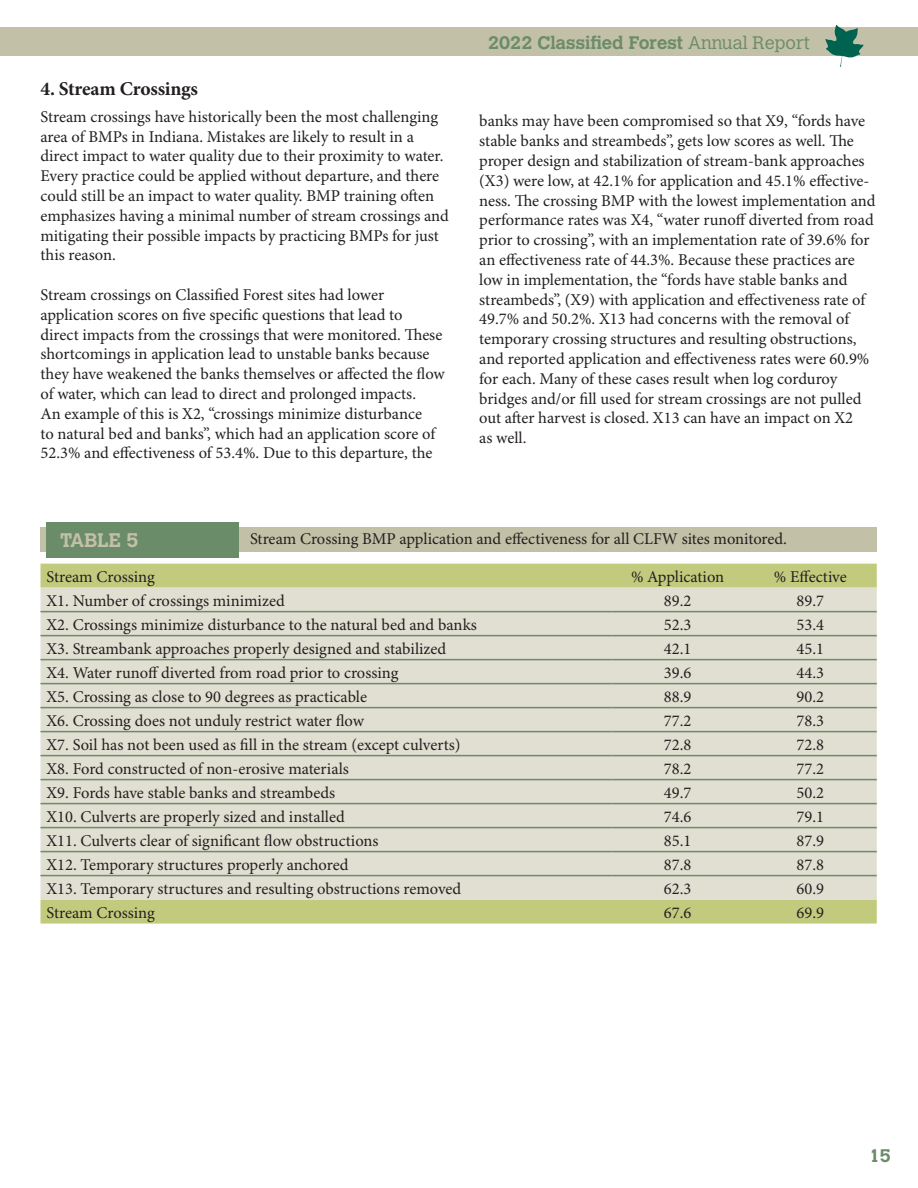
<style>
.page{position:relative;width:918px;height:1188px;background:#fff}
.page>*{position:absolute;margin:0;border:0;box-sizing:border-box;transform-origin:0 0}
.t1{font:700 19.5px "Minion Pro";letter-spacing:-.015em;color:#231f20}
.t2{font:700 19.5px "Calvert MT Std";color:#c2c0a6}
.t3{font:700 18px "Calvert MT Std";color:#6a8c69}
.Body{font:16.5px/19.8px "Minion Pro";color:#231f20}
.s1{font-weight:300}
</style>
<div class="page">
<div style="left:0;top:28px;width:918px;height:28px;background:#c2c0a6"></div>
<svg style="left:825px;top:24px;width:39px;height:43px"></svg>
<div style="left:40px;top:528px;width:838px;height:24px;background:#c2c0a6"></div>
<div style="left:47px;top:522px;width:192px;height:36px;background:#6a8c69"></div>
<div style="left:40px;top:564px;width:837px;height:360px;background:#c2cb7d"></div>
<svg style="left:40px;top:588px;width:837px;height:312px;background:#deddd0"></svg>
<hr style="left:40px;top:611px;width:571px;height:1px;background:#6a8c69">
<hr style="left:611px;top:611px;width:133px;height:1px;background:#6a8c69">
<hr style="left:744px;top:611px;width:133px;height:1px;background:#6a8c69">
<hr style="left:40px;top:635px;width:571px;height:1px;background:#6a8c69">
<hr style="left:611px;top:635px;width:133px;height:1px;background:#6a8c69">
<hr style="left:744px;top:635px;width:133px;height:1px;background:#6a8c69">
<hr style="left:40px;top:659px;width:571px;height:1px;background:#6a8c69">
<hr style="left:611px;top:659px;width:133px;height:1px;background:#6a8c69">
<hr style="left:744px;top:659px;width:133px;height:1px;background:#6a8c69">
<hr style="left:40px;top:683px;width:571px;height:1px;background:#6a8c69">
<hr style="left:611px;top:683px;width:133px;height:1px;background:#6a8c69">
<hr style="left:744px;top:683px;width:133px;height:1px;background:#6a8c69">
<hr style="left:40px;top:707px;width:571px;height:1px;background:#6a8c69">
<hr style="left:611px;top:707px;width:133px;height:1px;background:#6a8c69">
<hr style="left:744px;top:707px;width:133px;height:1px;background:#6a8c69">
<hr style="left:40px;top:731px;width:571px;height:1px;background:#6a8c69">
<hr style="left:611px;top:731px;width:133px;height:1px;background:#6a8c69">
<hr style="left:744px;top:731px;width:133px;height:1px;background:#6a8c69">
<hr style="left:40px;top:755px;width:571px;height:1px;background:#6a8c69">
<hr style="left:611px;top:755px;width:133px;height:1px;background:#6a8c69">
<hr style="left:744px;top:755px;width:133px;height:1px;background:#6a8c69">
<hr style="left:40px;top:779px;width:571px;height:1px;background:#6a8c69">
<hr style="left:611px;top:779px;width:133px;height:1px;background:#6a8c69">
<hr style="left:744px;top:779px;width:133px;height:1px;background:#6a8c69">
<hr style="left:40px;top:803px;width:571px;height:1px;background:#6a8c69">
<hr style="left:611px;top:803px;width:133px;height:1px;background:#6a8c69">
<hr style="left:744px;top:803px;width:133px;height:1px;background:#6a8c69">
<hr style="left:40px;top:827px;width:571px;height:1px;background:#6a8c69">
<hr style="left:611px;top:827px;width:133px;height:1px;background:#6a8c69">
<hr style="left:744px;top:827px;width:133px;height:1px;background:#6a8c69">
<hr style="left:40px;top:851px;width:571px;height:1px;background:#6a8c69">
<hr style="left:611px;top:851px;width:133px;height:1px;background:#6a8c69">
<hr style="left:744px;top:851px;width:133px;height:1px;background:#6a8c69">
<hr style="left:40px;top:875px;width:571px;height:1px;background:#6a8c69">
<hr style="left:611px;top:875px;width:133px;height:1px;background:#6a8c69">
<hr style="left:744px;top:875px;width:133px;height:1px;background:#6a8c69">
<h2 class="t1" style="left:40px;top:77px;width:159px">4. Stream Crossings</h2>
<p class="Body" style="left:40px;top:107px;width:410px">Stream crossings have historically been the most challenging area of BMPs in Indiana. Mistakes are likely to result in a direct impact to water quality due to their proximity to water.<br>Every practice could be applied without departure, and there could still be an impact to water quality. BMP training often emphasizes having a minimal number of stream crossings and mitigating their possible impacts by practicing BMPs for just this reason.</p>
<p class="Body" style="left:40px;top:285px;width:406px">Stream crossings on Classified Forest sites had lower application scores on five specific questions that lead to direct impacts from the crossings that were monitored. These shortcomings in application lead to unstable banks because they have weakened the banks themselves or affected the flow of water, which can lead to direct and prolonged impacts.<br>An example of this is X2, “crossings minimize disturbance<br>to natural bed and banks”, which had an application score of 52.3% and effectiveness of 53.4%. Due to this departure, the</p>
<p class="t3" style="left:488px;top:31px;width:323px">2022 Classified Forest <span class="s1">Annual Report</span></p>
<p class="Body" style="left:479px;top:112px;width:398px">banks may have been compromised so that X9, “fords have stable banks and streambeds”, gets low scores as well. The proper design and stabilization of stream-bank approaches (X3) were low, at 42.1% for application and 45.1% effective&shy;ness. The crossing BMP with the lowest implementation and performance rates was X4, “water runoff diverted from road prior to crossing”, with an implementation rate of 39.6% for an effectiveness rate of 44.3%. Because these practices are low in implementation, the “fords have stable banks and streambeds”, (X9) with application and effectiveness rate of 49.7% and 50.2%. X13 had concerns with the removal of temporary crossing structures and resulting obstructions, and reported application and effectiveness rates were 60.9% for each. Many of these cases result when log corduroy bridges and/or fill used for stream crossings are not pulled out after harvest is closed. X13 can have an impact on X2<br>as well.</p>
<p class="Body" style="left:250px;top:529px;width:539px">Stream Crossing BMP application and effectiveness for all CLFW sites monitored.</p>
<p class="t2" style="left:60px;top:528px;width:80px">TABLE 5</p>
<p class="Body" style="left:46px;top:567px;width:110px">Stream Crossing</p>
<p class="Body" style="left:631px;top:567px;width:95px">% Application</p>
<p class="Body" style="left:774px;top:567px;width:74px">% Effective</p>
<p class="Body" style="left:46px;top:591px;width:240px">X1. Number of crossings minimized</p>
<p class="Body" style="left:664px;top:591px;width:29px">89.2</p>
<p class="Body" style="left:797px;top:591px;width:29px">89.7</p>
<p class="Body" style="left:46px;top:615px;width:432px">X2. Crossings minimize disturbance to the natural bed and banks</p>
<p class="Body" style="left:664px;top:615px;width:29px">52.3</p>
<p class="Body" style="left:797px;top:615px;width:29px">53.4</p>
<p class="Body" style="left:46px;top:639px;width:401px">X3. Streambank approaches properly designed and stabilized</p>
<p class="Body" style="left:664px;top:639px;width:29px">42.1</p>
<p class="Body" style="left:797px;top:639px;width:29px">45.1</p>
<p class="Body" style="left:46px;top:663px;width:353px">X4. Water runoff diverted from road prior to crossing</p>
<p class="Body" style="left:664px;top:663px;width:29px">39.6</p>
<p class="Body" style="left:797px;top:663px;width:29px">44.3</p>
<p class="Body" style="left:46px;top:687px;width:322px">X5. Crossing as close to 90 degrees as practicable</p>
<p class="Body" style="left:664px;top:687px;width:29px">88.9</p>
<p class="Body" style="left:797px;top:687px;width:29px">90.2</p>
<p class="Body" style="left:46px;top:711px;width:319px">X6. Crossing does not unduly restrict water flow</p>
<p class="Body" style="left:664px;top:711px;width:29px">77.2</p>
<p class="Body" style="left:797px;top:711px;width:29px">78.3</p>
<p class="Body" style="left:46px;top:735px;width:416px">X7. Soil has not been used as fill in the stream (except culverts)</p>
<p class="Body" style="left:664px;top:735px;width:29px">72.8</p>
<p class="Body" style="left:797px;top:735px;width:29px">72.8</p>
<p class="Body" style="left:46px;top:759px;width:304px">X8. Ford constructed of non-erosive materials</p>
<p class="Body" style="left:664px;top:759px;width:29px">78.2</p>
<p class="Body" style="left:797px;top:759px;width:29px">77.2</p>
<p class="Body" style="left:46px;top:783px;width:290px">X9. Fords have stable banks and streambeds</p>
<p class="Body" style="left:664px;top:783px;width:29px">49.7</p>
<p class="Body" style="left:797px;top:783px;width:29px">50.2</p>
<p class="Body" style="left:46px;top:807px;width:300px">X10. Culverts are properly sized and installed</p>
<p class="Body" style="left:664px;top:807px;width:29px">74.6</p>
<p class="Body" style="left:797px;top:807px;width:29px">79.1</p>
<p class="Body" style="left:46px;top:831px;width:334px">X11. Culverts clear of significant flow obstructions</p>
<p class="Body" style="left:664px;top:831px;width:29px">85.1</p>
<p class="Body" style="left:797px;top:831px;width:29px">87.9</p>
<p class="Body" style="left:46px;top:855px;width:303px">X12. Temporary structures properly anchored</p>
<p class="Body" style="left:664px;top:855px;width:29px">87.8</p>
<p class="Body" style="left:797px;top:855px;width:29px">87.8</p>
<p class="Body" style="left:46px;top:879px;width:416px">X13. Temporary structures and resulting obstructions removed</p>
<p class="Body" style="left:664px;top:879px;width:29px">62.3</p>
<p class="Body" style="left:797px;top:879px;width:29px">60.9</p>
<p class="Body" style="left:46px;top:903px;width:110px">Stream Crossing</p>
<p class="Body" style="left:664px;top:903px;width:29px">67.6</p>
<p class="Body" style="left:797px;top:903px;width:29px">69.9</p>
<p class="t3" style="left:869px;top:1144px;width:24px">15</p>
</div>
